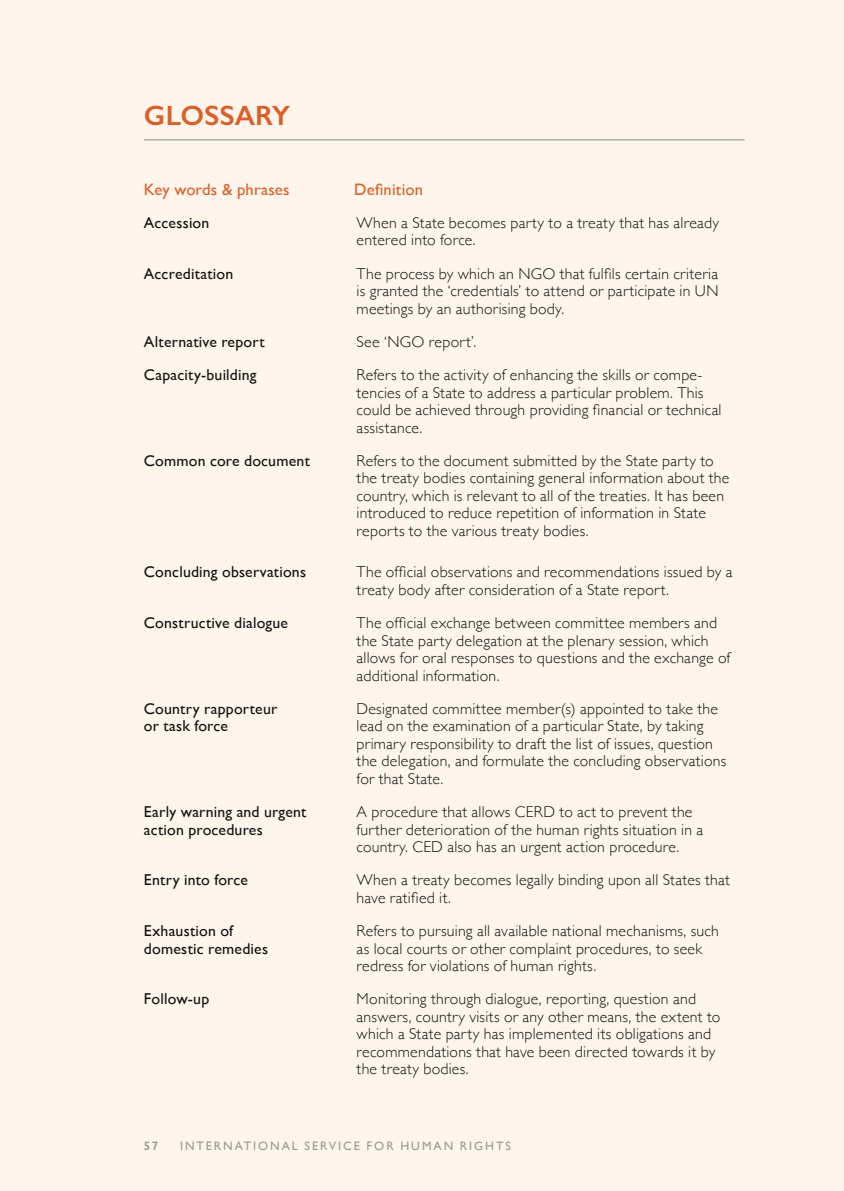
<style>
.page{position:relative;width:844px;height:1191px;background:#fff}
.page>*{position:absolute;margin:0;border:0;box-sizing:border-box;transform-origin:0 0}
.t1{font:600 28px "Gill Sans";color:#db6027}
.t2{font:16.62px "Gill Sans";letter-spacing:.01em;color:#db6027}
.t3{font:300 15.75px/17.5px "Gill Sans";letter-spacing:.015em;color:#121212}
.t4{font:15.75px/17.5px "Gill Sans";letter-spacing:.015em;color:#121212}
.t5{font:12.25px "Gill Sans";letter-spacing:.16em;color:#9d9f9e}
.t6{font:600 12.25px "Gill Sans";color:#9d9f9e}
</style>
<div class="page">
<div style="left:0;top:0;width:843px;height:1191px;background:#fef5ec"></div>
<hr style="left:144px;top:139px;width:600px;height:1px;background:#888a8a">
<h1 class="t1" style="left:144px;top:98px;width:148px">GLOSSARY</h1>
<p class="t2" style="left:144px;top:180px;width:147px">Key words &amp; phrases</p>
<p class="t2" style="left:354px;top:180px;width:70px">Definition</p>
<p class="t4" style="left:144px;top:214px;width:67px">Accession</p>
<p class="t3" style="left:356px;top:213px;width:364px">When a State becomes party to a treaty that has already entered into force.</p>
<p class="t4" style="left:144px;top:264px;width:91px">Accreditation</p>
<p class="t3" style="left:356px;top:264px;width:363px;text-align:justify">The process by which an NGO that fulfils certain criteria is granted the ‘credentials’ to attend or participate in UN meetings by an authorising body.</p>
<p class="t4" style="left:144px;top:332px;width:122px">Alternative report</p>
<p class="t3" style="left:356px;top:332px;width:121px">See ‘NGO report’.</p>
<p class="t4" style="left:144px;top:366px;width:114px">Capacity-building</p>
<p class="t3" style="left:356px;top:365px;width:366px">Refers to the activity of enhancing the skills or compe&shy;tencies of a State to address a particular problem. This could be achieved through providing financial or technical assistance.</p>
<p class="t4" style="left:144px;top:451px;width:167px">Common core document</p>
<p class="t3" style="left:356px;top:451px;width:374px">Refers to the document submitted by the State party to the treaty bodies containing general information about the country, which is relevant to all of the treaties. It has been introduced to reduce repetition of information in State reports to the various treaty bodies.</p>
<p class="t4" style="left:144px;top:563px;width:164px">Concluding observations</p>
<p class="t3" style="left:356px;top:563px;width:377px">The official observations and recommendations issued by a treaty body after consideration of a State report.</p>
<p class="t4" style="left:144px;top:614px;width:145px">Constructive dialogue</p>
<p class="t3" style="left:356px;top:613px;width:375px">The official exchange between committee members and the State party delegation at the plenary session, which allows for oral responses to questions and the exchange of additional information.</p>
<p class="t4" style="left:144px;top:699px;width:135px">Country rapporteur or task force</p>
<p class="t3" style="left:356px;top:699px;width:371px">Designated committee member(s) appointed to take the lead on the examination of a particular State, by taking primary responsibility to draft the list of issues, question the delegation, and formulate the concluding observations for that State.</p>
<p class="t4" style="left:144px;top:803px;width:164px">Early warning and urgent action procedures</p>
<p class="t3" style="left:356px;top:802px;width:348px">A procedure that allows CERD to act to prevent the further deterioration of the human rights situation in a country. CED also has an urgent action procedure.</p>
<p class="t4" style="left:144px;top:871px;width:106px">Entry into force</p>
<p class="t3" style="left:356px;top:870px;width:374px">When a treaty becomes legally binding upon all States that have ratified it.</p>
<p class="t4" style="left:144px;top:921px;width:126px">Exhaustion of domestic remedies</p>
<p class="t3" style="left:356px;top:921px;width:364px">Refers to pursuing all available national mechanisms, such as local courts or other complaint procedures, to seek redress for violations of human rights.</p>
<p class="t4" style="left:144px;top:990px;width:67px">Follow-up</p>
<p class="t3" style="left:356px;top:989px;width:365px">Monitoring through dialogue, reporting, question and answers, country visits or any other means, the extent to which a State party has implemented its obligations and recommendations that have been directed towards it by the treaty bodies.</p>
<p class="t6" style="left:144px;top:1138px;width:16px">57</p>
<p class="t5" style="left:180px;top:1138px;width:332px">INTERNATIONAL SERVICE FOR HUMAN RIGHTS</p>
</div>
